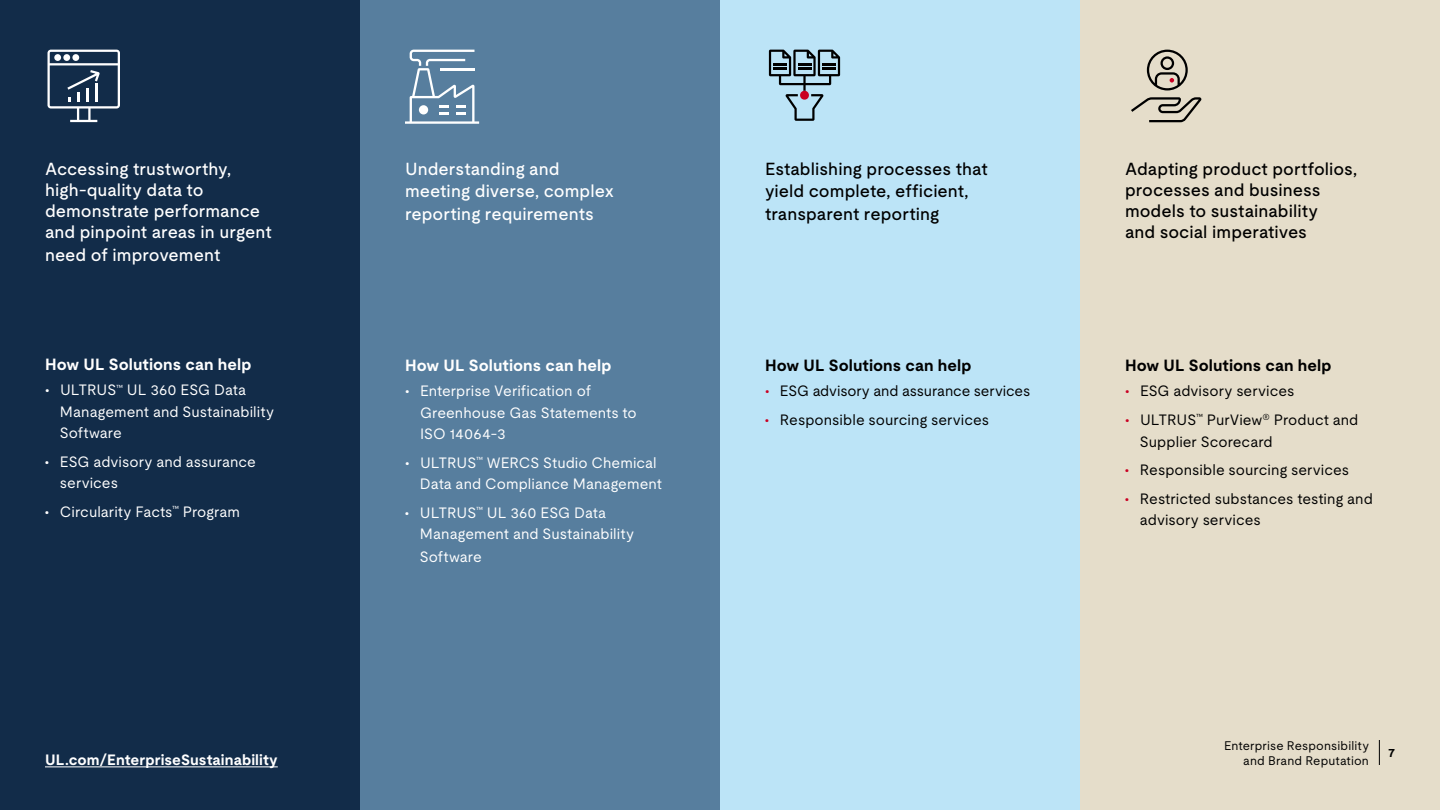
<style>
.page{position:relative;width:1440px;height:810px;background:#fff}
.page>*{position:absolute;margin:0;border:0;box-sizing:border-box;transform-origin:0 0}
.t1{font:500 17.5px/21.5px "UL Moderat";letter-spacing:.005em;color:#fff}
.t2{font:500 17.5px/21.2px "UL Moderat";letter-spacing:.005em;color:#000}
.t3{font:700 16.25px "UL Moderat";letter-spacing:.005em;color:#fff}
.t4{font:700 16.25px "UL Moderat";letter-spacing:.005em;color:#000}
.t5{font:15px/21.2px "UL Moderat";color:#fff}
.t6{font:15px/21.2px "UL Moderat";color:#000}
.t7{font:700 15px "UL Moderat";letter-spacing:.005em;color:#fff}
.t8{font:12.5px/15px "UL Moderat";letter-spacing:.01em;color:#000;text-align:right}
.t9{font:700 12.5px "UL Moderat";color:#000}
.s1{color:#ca0123}
</style>
<div class="page">
<div style="left:0;top:0;width:360px;height:810px;background:#122c49"></div>
<div style="left:360px;top:0;width:360px;height:810px;background:#577e9e"></div>
<div style="left:720px;top:0;width:360px;height:810px;background:#bce4f7"></div>
<div style="left:1080px;top:0;width:360px;height:810px;background:#e5ddca"></div>
<hr style="left:45px;top:766px;width:233px;height:1px;background:#fff">
<svg style="left:48px;top:50px;width:72px;height:72px"></svg>
<svg style="left:405px;top:50px;width:74px;height:74px"></svg>
<svg style="left:1131px;top:97px;width:70px;height:25px"></svg>
<svg style="left:1147px;top:50px;width:41px;height:40px"></svg>
<svg style="left:769px;top:50px;width:71px;height:71px"></svg>
<svg style="left:1379px;top:740px;width:1px;height:25px"></svg>
<p class="t1" style="left:45px;top:157px;width:228px">Accessing trustworthy, high-quality data to demonstrate performance and pinpoint areas in urgent need of improvement</p>
<p class="t3" style="left:45px;top:352px;width:208px">How UL Solutions can help</p>
<p class="t5" style="left:60px;top:379px;width:216px;text-indent:-15px">• ULTRUS<sup>™</sup> UL 360 ESG Data<br>Management and Sustainability<br>Software</p>
<p class="t5" style="left:60px;top:450px;width:198px;text-indent:-15px">• ESG advisory and assurance services</p>
<p class="t5" style="left:45px;top:500px;width:197px">• Circularity Facts<sup>™</sup> Program</p>
<p class="t7" style="left:45px;top:748px;width:234px">UL.com/EnterpriseSustainability</p>
<p class="t1" style="left:405px;top:157px;width:210px;line-height:22.5px">Understanding and meeting diverse, complex reporting requirements</p>
<p class="t3" style="left:405px;top:353px;width:208px">How UL Solutions can help</p>
<p class="t5" style="left:420px;top:380px;width:218px;text-indent:-15px">• Enterprise Verification of<br>Greenhouse Gas Statements to<br>ISO 14064-3</p>
<p class="t5" style="left:420px;top:451px;width:244px;text-indent:-15px">• ULTRUS<sup>™</sup> WERCS Studio Chemical<br>Data and Compliance Management</p>
<p class="t5" style="left:420px;top:501px;width:216px;line-height:21.9px;text-indent:-15px">• ULTRUS<sup>™</sup> UL 360 ESG Data<br>Management and Sustainability<br>Software</p>
<p class="t2" style="left:765px;top:157px;width:224px;line-height:22.5px">Establishing processes that yield complete, efficient, transparent reporting</p>
<p class="t4" style="left:765px;top:353px;width:208px">How UL Solutions can help</p>
<p class="t6" style="left:765px;top:380px;width:267px"><span class="s1">•</span> ESG advisory and assurance services</p>
<p class="t6" style="left:765px;top:409px;width:226px"><span class="s1">•</span> Responsible sourcing services</p>
<p class="t2" style="left:1125px;top:157px;width:234px">Adapting product portfolios, processes and business models to sustainability<br>and social imperatives</p>
<p class="t4" style="left:1125px;top:353px;width:208px">How UL Solutions can help</p>
<p class="t6" style="left:1125px;top:380px;width:171px"><span class="s1">•</span> ESG advisory services</p>
<p class="t6" style="left:1140px;top:409px;width:220px;text-indent:-15px"><span class="s1">•</span> ULTRUS<sup>™</sup> PurView<sup>®</sup> Product and<br>Supplier Scorecard</p>
<p class="t6" style="left:1125px;top:459px;width:226px"><span class="s1">•</span> Responsible sourcing services</p>
<p class="t6" style="left:1140px;top:488px;width:234px;text-indent:-15px"><span class="s1">•</span> Restricted substances testing and advisory services</p>
<p class="t8" style="left:1224px;top:738px;width:147px">Enterprise Responsibility and Brand Reputation</p>
<p class="t9" style="left:1388px;top:743px;width:8px">7</p>
</div>
